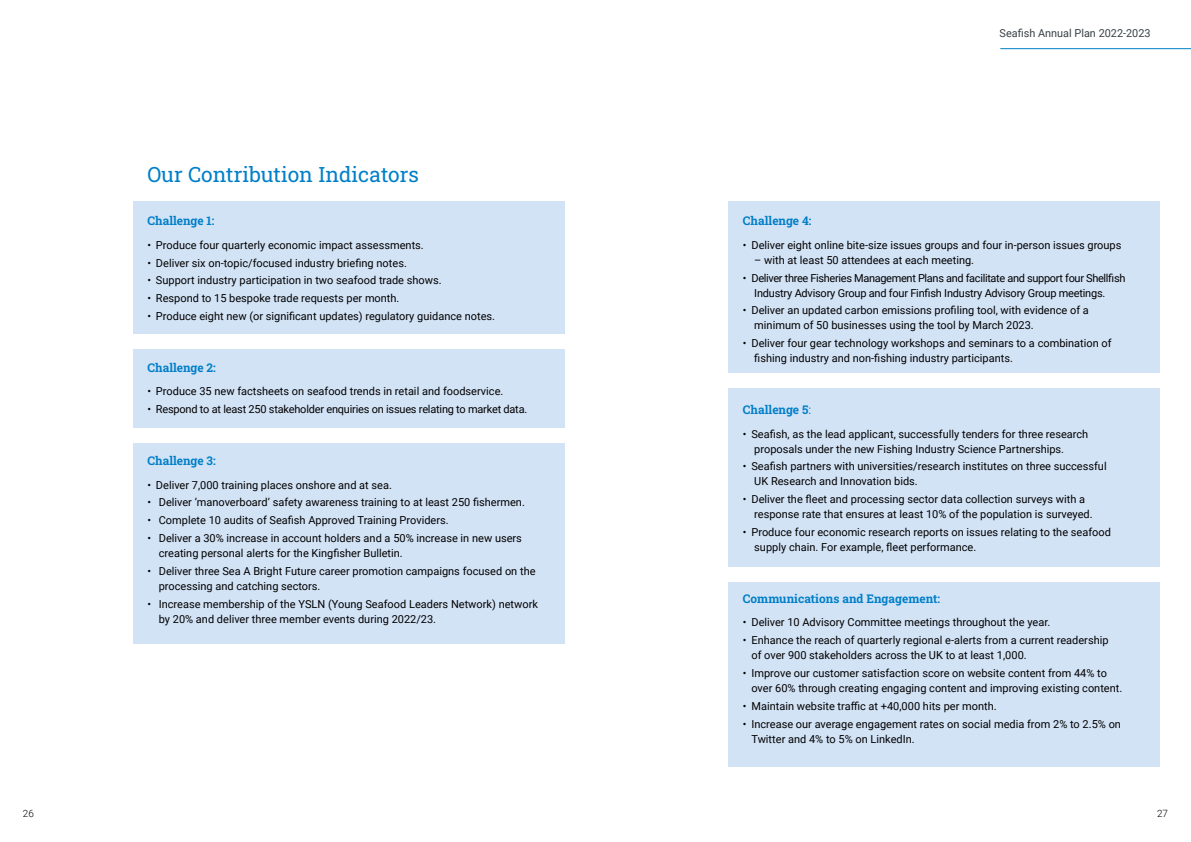
<style>
.page{position:relative;width:1191px;height:842px;background:#fff}
.page>*{position:absolute;margin:0;border:0;box-sizing:border-box;transform-origin:0 0}
.Heading_1{font:21px "Roboto Slab";color:#007fc8}
.t1{font:700 12px "Roboto Slab";color:#007fc8}
.t2{font:11px/15px "Roboto";color:#000}
.t3{font:11px/15px "Roboto";letter-spacing:-.03em;color:#000}
.t4{font:11px "Roboto";letter-spacing:-.02em;color:#000}
.t5{font:11px "Roboto";color:#384044}
.t6{font:300 10px "Roboto";color:#000}
.s1{font-weight:400}
</style>
<div class="page">
<hr style="left:1000px;top:48px;width:191px;height:1px;background:#007fc8">
<div style="left:729px;top:201px;width:430px;height:566px;background:#d3e3f6"></div>
<div style="left:133px;top:201px;width:431px;height:442px;background:#d3e3f6"></div>
<div style="left:729px;top:373px;width:430px;height:15px;background:#fff"></div>
<div style="left:729px;top:567px;width:430px;height:14px;background:#fff"></div>
<div style="left:133px;top:334px;width:431px;height:15px;background:#fff"></div>
<div style="left:133px;top:428px;width:431px;height:14px;background:#fff"></div>
<p class="Heading_1" style="left:147px;top:160px;width:273px">Our Contribution Indicators</p>
<p class="t1" style="left:147px;top:213px;width:69px">Challenge 1:</p>
<p class="t2" style="left:147px;top:237px;width:278px">• Produce four quarterly economic impact assessments.</p>
<p class="t2" style="left:147px;top:255px;width:261px">• Deliver six on-topic/focused industry briefing notes.</p>
<p class="t2" style="left:147px;top:273px;width:296px">• Support industry participation in two seafood trade shows.</p>
<p class="t2" style="left:147px;top:290px;width:253px">• Respond to 15 bespoke trade requests per month.</p>
<p class="t2" style="left:147px;top:308px;width:349px">• Produce eight new (or significant updates) regulatory guidance notes.</p>
<p class="t1" style="left:147px;top:359px;width:70px">Challenge 2:</p>
<p class="t2" style="left:147px;top:384px;width:357px">• Produce 35 new factsheets on seafood trends in retail and foodservice.</p>
<p class="t4" style="left:147px;top:402px;width:381px">• Respond to at least 250 stakeholder enquiries on issues relating to market data.</p>
<p class="t1" style="left:147px;top:452px;width:70px">Challenge 3:</p>
<p class="t2" style="left:147px;top:477px;width:246px">• Deliver 7,000 training places onshore and at sea.</p>
<p class="t2" style="left:147px;top:495px;width:379px">• Deliver ‘manoverboard’ safety awareness training to at least 250 fishermen.</p>
<p class="t2" style="left:147px;top:512px;width:303px">• Complete 10 audits of Seafish Approved Training Providers.</p>
<p class="t2" style="left:159px;top:530px;width:365px;text-indent:-11px">• Deliver a 30% increase in account holders and a 50% increase in new users creating personal alerts for the Kingfisher Bulletin.</p>
<p class="t2" style="left:159px;top:563px;width:378px;text-indent:-11px">• Deliver three Sea A Bright Future career promotion campaigns focused on the processing and catching sectors.</p>
<p class="t2" style="left:159px;top:596px;width:381px;text-indent:-11px">• Increase membership of the YSLN (Young Seafood Leaders Network) network by 20% and deliver three member events during 2022/23.</p>
<p class="t5" style="left:999px;top:25px;width:152px">Seafish Annual Plan 2022-2023</p>
<p class="t1" style="left:743px;top:213px;width:70px">Challenge 4:</p>
<p class="t2" style="left:743px;top:237px;width:380px">• Deliver eight online bite-size issues groups and four in-person issues groups</p>
<p class="t2" style="left:754px;top:252px;width:221px">– with at least 50 attendees at each meeting.</p>
<p class="t3" style="left:754px;top:270px;width:372px;text-indent:-11px">• Deliver three Fisheries Management Plans and facilitate and support four Shellfish<br>Industry Advisory Group and four Finfish Industry Advisory Group meetings.</p>
<p class="t2" style="left:754px;top:303px;width:336px;text-indent:-11px">• Deliver an updated carbon emissions profiling tool, with evidence of a minimum of 50 businesses using the tool by March 2023.</p>
<p class="t2" style="left:754px;top:335px;width:359px;text-indent:-11px">• Deliver four gear technology workshops and seminars to a combination of fishing industry and non-fishing industry participants.</p>
<p class="t1" style="left:743px;top:401px;width:69px">Challenge 5<span class="s1">:</span></p>
<p class="t2" style="left:754px;top:426px;width:335px;text-indent:-11px">• Seafish, as the lead applicant, successfully tenders for three research proposals under the new Fishing Industry Science Partnerships.</p>
<p class="t2" style="left:754px;top:459px;width:354px;text-indent:-11px">• Seafish partners with universities/research institutes on three successful<br>UK Research and Innovation bids.</p>
<p class="t2" style="left:754px;top:491px;width:340px;text-indent:-11px">• Deliver the fleet and processing sector data collection surveys with a response rate that ensures at least 10% of the population is surveyed.</p>
<p class="t2" style="left:754px;top:524px;width:358px;text-indent:-11px">• Produce four economic research reports on issues relating to the seafood supply chain. For example, fleet performance.</p>
<p class="t1" style="left:743px;top:590px;width:198px">Communications and Engagement:</p>
<p class="t2" style="left:743px;top:615px;width:309px">• Deliver 10 Advisory Committee meetings throughout the year.</p>
<p class="t2" style="left:751px;top:632px;width:359px;text-indent:-9px">• Enhance the reach of quarterly regional e-alerts from a current readership of over 900 stakeholders across the UK to at least 1,000.</p>
<p class="t2" style="left:751px;top:665px;width:372px;text-indent:-9px">• Improve our customer satisfaction score on website content from 44% to over 60% through creating engaging content and improving existing content.</p>
<p class="t2" style="left:743px;top:698px;width:255px">• Maintain website traffic at +40,000 hits per month.</p>
<p class="t2" style="left:751px;top:716px;width:371px;text-indent:-9px">• Increase our average engagement rates on social media from 2% to 2.5% on<br>Twitter and 4% to 5% on LinkedIn.</p>
<p class="t6" style="left:23px;top:807px;width:12px">26</p>
<p class="t6" style="left:1157px;top:807px;width:12px">27</p>
</div>
